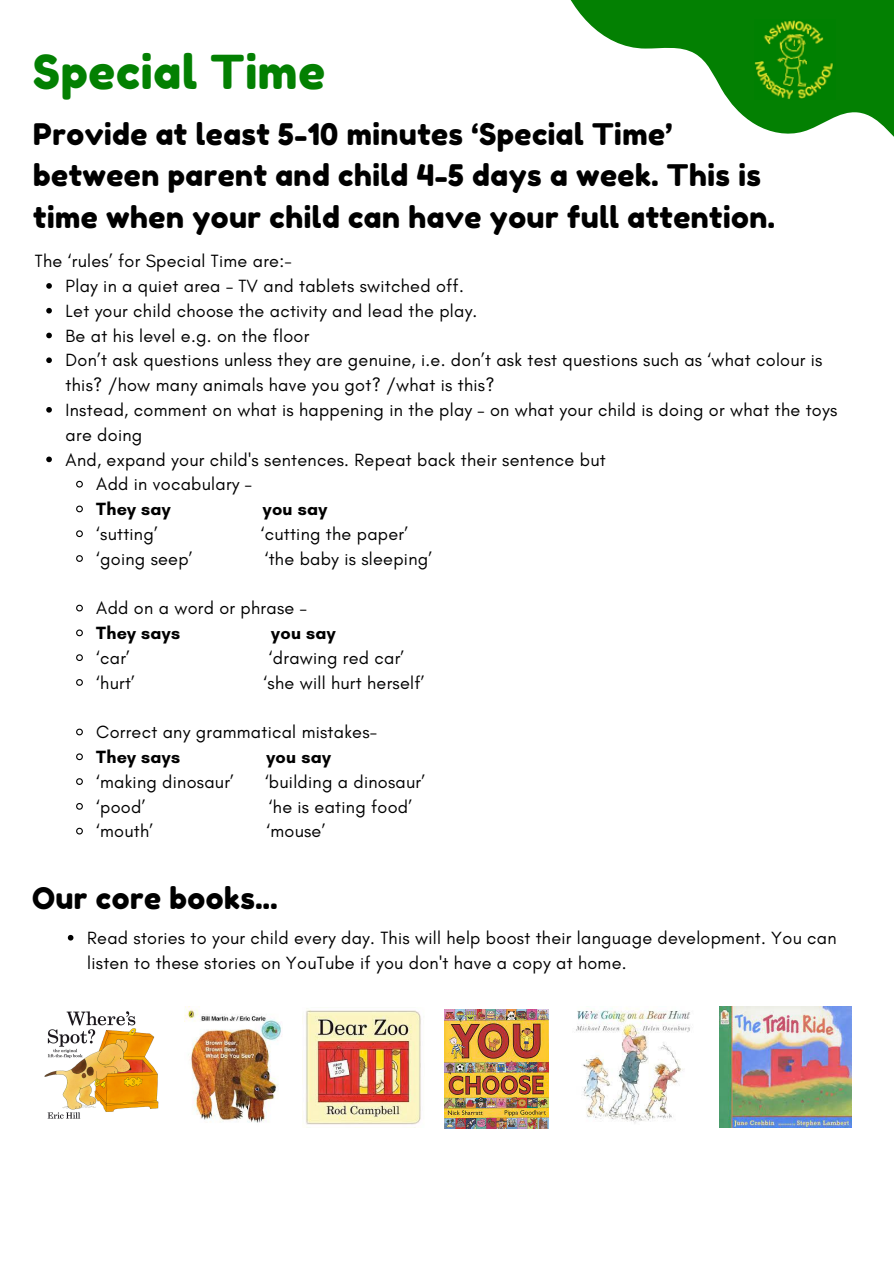
<style>
.page{position:relative;width:894px;height:1264px;background:#fff}
.page>*{position:absolute;margin:0;border:0;box-sizing:border-box;transform-origin:0 0}
.t1{font:46.65px "Fredoka One";letter-spacing:.015em;color:#038002}
.t2{font:29.7px/41.5px "Fredoka One";letter-spacing:.015em;color:#000}
.t3{font:18px/24.8px "Glacial Indifference";letter-spacing:.015em;color:#000}
.t4{font:700 18px "Glacial Indifference";letter-spacing:.015em;color:#000}
</style>
<div class="page">
<svg style="left:570px;top:0;width:323px;height:136px;fill:#038002"></svg>
<img style="left:754px;top:19px;width:81px;height:81px">
<img style="left:44px;top:1011px;width:115px;height:108px">
<img style="left:185px;top:1006px;width:98px;height:117px">
<img style="left:306px;top:1010px;width:115px;height:115px">
<img style="left:444px;top:1009px;width:104px;height:119px">
<img style="left:576px;top:1008px;width:114px;height:116px">
<img style="left:719px;top:1006px;width:132px;height:121px">
<svg style="left:46px;top:283px;width:6px;height:6px"></svg>
<svg style="left:46px;top:308px;width:6px;height:5px"></svg>
<svg style="left:46px;top:333px;width:6px;height:5px"></svg>
<svg style="left:46px;top:357px;width:6px;height:6px"></svg>
<svg style="left:46px;top:407px;width:6px;height:5px"></svg>
<svg style="left:46px;top:456px;width:6px;height:6px"></svg>
<svg style="left:76px;top:480px;width:7px;height:8px"></svg>
<svg style="left:76px;top:505px;width:7px;height:8px"></svg>
<svg style="left:76px;top:530px;width:7px;height:8px"></svg>
<svg style="left:76px;top:555px;width:7px;height:7px"></svg>
<svg style="left:76px;top:604px;width:7px;height:8px"></svg>
<svg style="left:76px;top:629px;width:7px;height:8px"></svg>
<svg style="left:76px;top:654px;width:7px;height:7px"></svg>
<svg style="left:76px;top:679px;width:7px;height:7px"></svg>
<svg style="left:76px;top:728px;width:7px;height:8px"></svg>
<svg style="left:76px;top:753px;width:7px;height:8px"></svg>
<svg style="left:76px;top:778px;width:7px;height:7px"></svg>
<svg style="left:76px;top:803px;width:7px;height:7px"></svg>
<svg style="left:76px;top:827px;width:7px;height:8px"></svg>
<svg style="left:68px;top:934px;width:5px;height:6px"></svg>
<h1 class="t1" style="left:33px;top:43px;width:294px">Special Time</h1>
<h2 class="t2" style="left:33px;top:113px;width:743px">Provide at least 5-10 minutes ‘Special Time’ between parent and child 4-5 days a week. This is time when your child can have your full attention.</h2>
<p class="t3" style="left:35px;top:249px;width:258px">The ‘rules’ for Special Time are:-</p>
<p class="t3" style="left:66px;top:273px;width:399px">Play in a quiet area – TV and tablets switched off.</p>
<p class="t3" style="left:66px;top:298px;width:413px">Let your child choose the activity and lead the play.</p>
<p class="t3" style="left:66px;top:323px;width:245px">Be at his level e.g. on the floor</p>
<p class="t3" style="left:66px;top:348px;width:758px">Don’t ask questions unless they are genuine, i.e. don’t ask test questions such as ‘what colour is</p>
<p class="t3" style="left:66px;top:372px;width:430px">this? /how many animals have you got? /what is this?</p>
<p class="t3" style="left:66px;top:397px;width:773px">Instead, comment on what is happening in the play – on what your child is doing or what the toys</p>
<p class="t3" style="left:66px;top:422px;width:78px">are doing</p>
<p class="t3" style="left:66px;top:447px;width:541px">And, expand your child's sentences. Repeat back their sentence but</p>
<p class="t3" style="left:96px;top:471px;width:157px">Add in vocabulary –</p>
<p class="t4" style="left:96px;top:498px;width:76px">They say</p>
<p class="t4" style="left:263px;top:498px;width:66px">you say</p>
<p class="t3" style="left:96px;top:521px;width:63px">‘sutting’</p>
<p class="t3" style="left:261px;top:521px;width:149px">‘cutting the paper’</p>
<p class="t3" style="left:96px;top:546px;width:98px">‘going seep’</p>
<p class="t3" style="left:265px;top:546px;width:169px">‘the baby is sleeping’</p>
<p class="t3" style="left:96px;top:595px;width:212px">Add on a word or phrase –</p>
<p class="t4" style="left:96px;top:622px;width:85px">They says</p>
<p class="t4" style="left:271px;top:622px;width:66px">you say</p>
<p class="t3" style="left:96px;top:645px;width:35px">‘car’</p>
<p class="t3" style="left:269px;top:645px;width:137px">‘drawing red car’</p>
<p class="t3" style="left:96px;top:670px;width:40px">‘hurt’</p>
<p class="t3" style="left:263px;top:670px;width:162px">‘she will hurt herself’</p>
<p class="t3" style="left:96px;top:719px;width:282px">Correct any grammatical mistakes-</p>
<p class="t4" style="left:96px;top:746px;width:85px">They says</p>
<p class="t4" style="left:266px;top:746px;width:66px">you say</p>
<p class="t3" style="left:96px;top:769px;width:139px">‘making dinosaur’</p>
<p class="t3" style="left:265px;top:769px;width:161px">‘building a dinosaur’</p>
<p class="t3" style="left:96px;top:793px;width:51px">‘pood’</p>
<p class="t3" style="left:269px;top:793px;width:145px">‘he is eating food’</p>
<p class="t3" style="left:96px;top:818px;width:58px">‘mouth’</p>
<p class="t3" style="left:266px;top:818px;width:60px">‘mouse’</p>
<h2 class="t2" style="left:32px;top:877px;width:247px">Our core books...</h2>
<p class="t3" style="left:87px;top:925px;width:750px">Read stories to your child every day. This will help boost their language development. You can listen to these stories on YouTube if you don't have a copy at home.</p>
</div>
